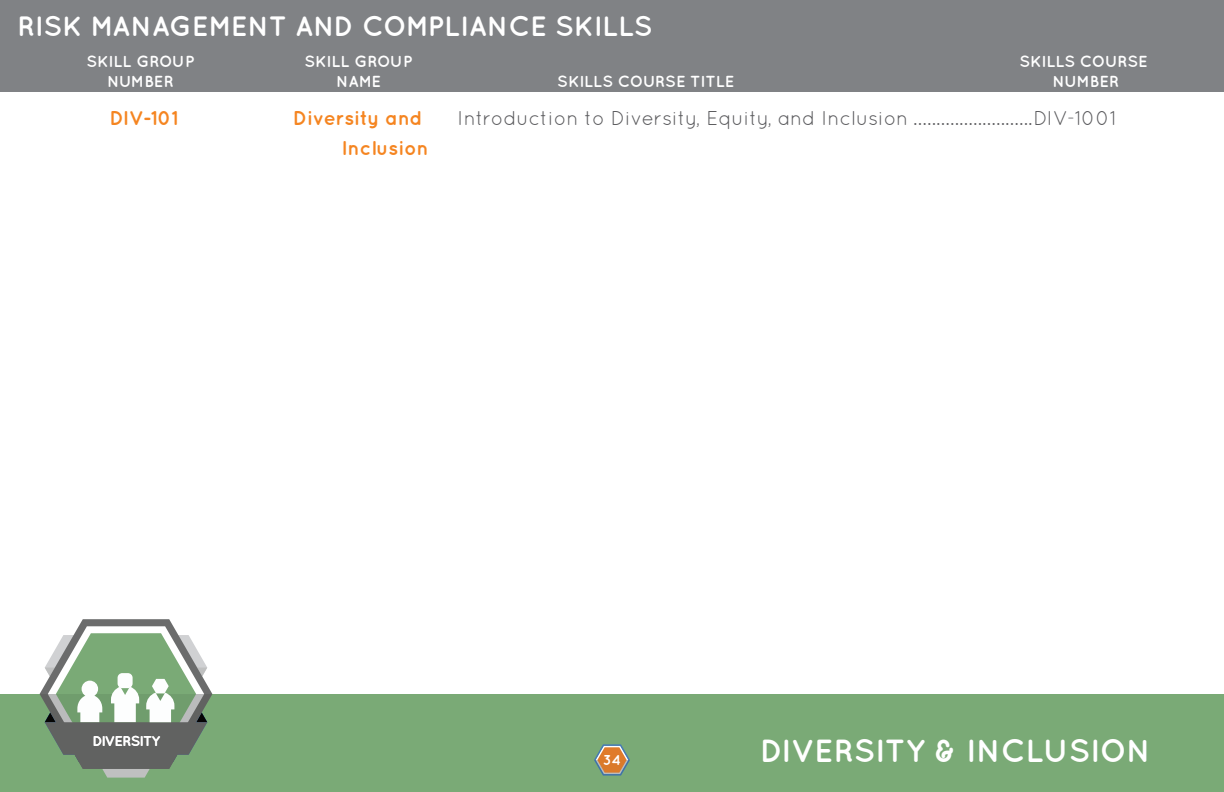
<style>
.page{position:relative;width:1224px;height:792px;background:#fff}
.page>*{position:absolute;margin:0;border:0;box-sizing:border-box;transform-origin:0 0}
.t1{font:700 32px "Quicksand";color:#fff}
.t2{font:700 28px "Quicksand";color:#fff}
.t3{font:20px "Quicksand";color:#5a5a5d}
.t4{font:700 20px/30px "Quicksand";color:#f58521;text-align:right}
.t5{font:700 16px/19.2px "Quicksand";color:#fff;text-align:center}
.t6{font:700 14.2px "Quicksand";letter-spacing:-.05em;color:#fff}
</style>
<div class="page">
<div style="left:0;top:694px;width:1224px;height:98px;background:#7aaa76"></div>
<svg style="left:40px;top:619px;width:172px;height:159px"></svg>
<div style="left:0;top:0;width:1224px;height:92px;background:#808285"></div>
<svg style="left:594px;top:744px;width:36px;height:32px"></svg>
<h2 class="t2" style="left:17px;top:9px;width:637px">RISK MANAGEMENT AND COMPLIANCE SKILLS</h2>
<p class="t5" style="left:557px;top:71px;width:179px">SKILLS COURSE TITLE</p>
<p class="t5" style="left:87px;top:52px;width:109px">SKILL GROUP<br>NUMBER</p>
<p class="t5" style="left:305px;top:52px;width:109px">SKILL GROUP<br>NAME</p>
<p class="t5" style="left:1019px;top:52px;width:130px">SKILLS COURSE<br>NUMBER</p>
<p class="t4" style="left:110px;top:102px;width:70px">DIV-101</p>
<p class="t3" style="left:458px;top:107px;width:660px">Introduction to Diversity, Equity, and Inclusion ..........................DIV-1001</p>
<p class="t4" style="left:293px;top:102px;width:138px">Diversity and<br>Inclusion</p>
<p class="t6" style="left:93px;top:732px;width:69px">DIVERSITY</p>
<p class="t6" style="left:603px;top:751px;width:20px">34</p>
<h1 class="t1" style="left:760px;top:731px;width:393px">DIVERSITY &amp; INCLUSION</h1>
</div>
